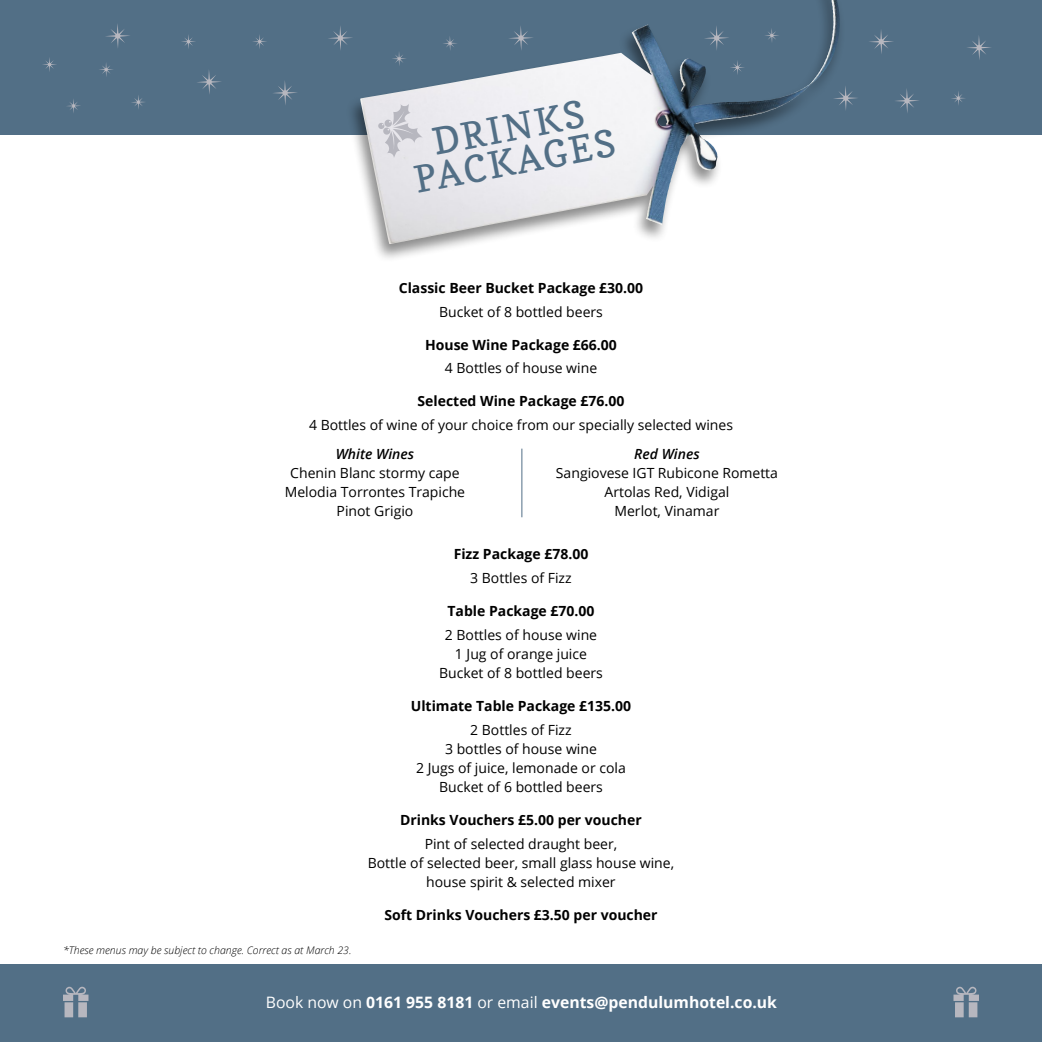
<style>
.page{position:relative;width:1042px;height:1042px;background:#fff}
.page>*{position:absolute;margin:0;border:0;box-sizing:border-box;transform-origin:0 0}
.t1{font:36.75px/33.9px "Copse";color:#526f86;text-align:center}
.t2{font:700 15.75px "Open Sans";color:#fff}
.t3{font:14px/18.9px "Open Sans";color:#000;text-align:center}
.t4{font:700 14px "Open Sans";color:#000}
.t5{font:italic 600 14px "Open Sans";color:#000}
.t6{font:italic 300 10.5px "Open Sans";color:#000}
.s1{font-weight:400}
</style>
<div class="page">
<div style="left:0;top:964px;width:1042px;height:78px;background:#526f86"></div>
<svg style="left:63px;top:986px;width:25px;height:15px"></svg>
<div style="left:65px;top:1002px;width:8px;height:15px;background:#b7b7bf"></div>
<div style="left:78px;top:1002px;width:9px;height:15px;background:#b7b7bf"></div>
<svg style="left:953px;top:986px;width:26px;height:15px"></svg>
<div style="left:955px;top:1002px;width:8px;height:15px;background:#b7b7bf"></div>
<div style="left:969px;top:1002px;width:8px;height:15px;background:#b7b7bf"></div>
<div style="left:0;top:0;width:1042px;height:135px;background:#526f86"></div>
<div style="left:346px;top:0;width:499px;height:263px;background:#000;opacity:.45"></div>
<img style="left:718px;top:0;width:115px;height:103px">
<svg style="left:378px;top:104px;width:45px;height:54px;background:#d8d7dd"></svg>
<svg style="left:182px;top:35px;width:14px;height:14px"></svg>
<svg style="left:106px;top:24px;width:24px;height:24px"></svg>
<svg style="left:99px;top:63px;width:14px;height:14px"></svg>
<svg style="left:967px;top:36px;width:24px;height:24px"></svg>
<svg style="left:951px;top:91px;width:14px;height:14px"></svg>
<svg style="left:895px;top:89px;width:24px;height:24px"></svg>
<svg style="left:508px;top:25px;width:26px;height:26px"></svg>
<svg style="left:704px;top:25px;width:25px;height:26px"></svg>
<svg style="left:729px;top:60px;width:16px;height:15px"></svg>
<svg style="left:328px;top:25px;width:25px;height:26px"></svg>
<svg style="left:273px;top:81px;width:24px;height:24px"></svg>
<svg style="left:197px;top:70px;width:24px;height:24px"></svg>
<svg style="left:442px;top:35px;width:16px;height:16px"></svg>
<svg style="left:833px;top:85px;width:24px;height:26px"></svg>
<svg style="left:131px;top:95px;width:14px;height:14px"></svg>
<svg style="left:43px;top:58px;width:14px;height:14px"></svg>
<svg style="left:67px;top:99px;width:14px;height:14px"></svg>
<svg style="left:253px;top:35px;width:14px;height:14px"></svg>
<svg style="left:391px;top:51px;width:16px;height:15px"></svg>
<svg style="left:764px;top:28px;width:15px;height:15px"></svg>
<svg style="left:869px;top:30px;width:24px;height:24px"></svg>
<hr style="left:521px;top:449px;width:1px;height:68px;background:#526f86">
<h1 class="t1" style="left:405px;top:130px;width:206px;rotate:-11deg">DRINKS<br>PACKAGES</h1>
<p class="t4" style="left:399px;top:278px;width:246px">Classic Beer Bucket Package £30.00</p>
<p class="t3" style="left:439px;top:302px;width:165px">Bucket of 8 bottled beers</p>
<p class="t4" style="left:425px;top:334px;width:193px">House Wine Package £66.00</p>
<p class="t3" style="left:445px;top:358px;width:154px">4 Bottles of house wine</p>
<p class="t4" style="left:417px;top:391px;width:208px">Selected Wine Package £76.00</p>
<p class="t3" style="left:309px;top:415px;width:425px">4 Bottles of wine of your choice from our specially selected wines</p>
<p class="t5" style="left:336px;top:445px;width:80px">White Wines</p>
<p class="t3" style="left:285px;top:463px;width:182px">Chenin Blanc stormy cape<br>Melodia Torrontes Trapiche<br>Pinot Grigio</p>
<p class="t5" style="left:634px;top:445px;width:67px">Red Wines</p>
<p class="t3" style="left:556px;top:463px;width:224px">Sangiovese IGT Rubicone Rometta<br>Artolas Red, Vidigal<br>Merlot, Vinamar</p>
<p class="t6" style="left:63px;top:943px;width:290px">*These menus may be subject to change. Correct as at March 23.</p>
<p class="t4" style="left:454px;top:544px;width:136px">Fizz Package £78.00</p>
<p class="t3" style="left:470px;top:568px;width:103px">3 Bottles of Fizz</p>
<p class="t4" style="left:447px;top:601px;width:148px">Table Package £70.00</p>
<p class="t3" style="left:439px;top:625px;width:165px">2 Bottles of house wine<br>1 Jug of orange juice<br>Bucket of 8 bottled beers</p>
<p class="t4" style="left:411px;top:696px;width:222px">Ultimate Table Package £135.00</p>
<p class="t3" style="left:416px;top:720px;width:211px">2 Bottles of Fizz<br>3 bottles of house wine<br>2 Jugs of juice, lemonade or cola<br>Bucket of 6 bottled beers</p>
<p class="t4" style="left:400px;top:810px;width:243px">Drinks Vouchers £5.00 per voucher</p>
<p class="t3" style="left:368px;top:834px;width:308px">Pint of selected draught beer,<br>Bottle of selected beer, small glass house wine, house spirit &amp; selected mixer</p>
<p class="t4" style="left:384px;top:904px;width:275px">Soft Drinks Vouchers £3.50 per voucher</p>
<p class="t2" style="left:266px;top:991px;width:513px"><span class="s1">Book now on</span> 0161 955 8181 <span class="s1">or email</span> events@pendulumhotel.co.uk</p>
</div>
